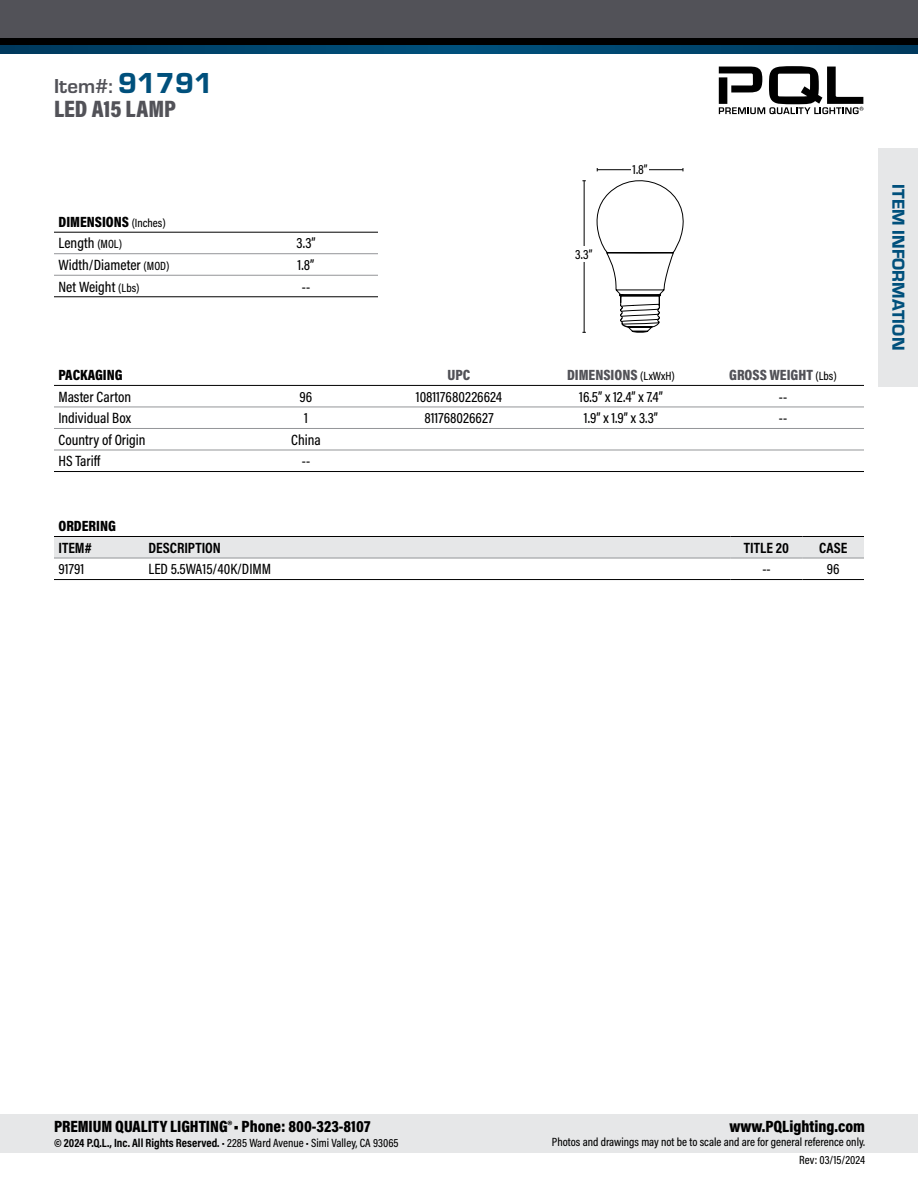
<style>
.page{position:relative;width:918px;height:1188px;background:#fff}
.page>*{position:absolute;margin:0;border:0;box-sizing:border-box;transform-origin:0 0}
.t1{font:900 24px "Acumin Pro Cond";color:#525258}
.t2{font:700 21px "Eurostile";color:#525258}
.t3{font:18px "Eurostile Hea";letter-spacing:.005em;color:#00507c}
.t4{font:900 16.5px "Acumin Pro Cond";color:#000}
.t5{font:500 15px "Acumin Pro Cond";color:#000}
.t6{font:900 15px "Acumin Pro Cond";color:#525258}
.t7{font:900 15px "Acumin Pro Cond";color:#000}
.t8{font:700 15px "Acumin Pro Cond";color:#000}
.t9{font:500 13.5px "Acumin Pro Cond";color:#000}
.t10{font:500 12px/18px "Acumin Pro Cond";color:#000;text-align:right}
.t11{font:700 12px "Acumin Pro Cond";color:#000}
.s1{font-family:"Eurostile Hea";font-weight:400;font-size:30px;color:#00507c}
.s2{font-weight:500;font-size:12px}
.s3{font-size:12px}
.s4{font-weight:500;font-size:12px;color:#000}
.s5{font-weight:500}
</style>
<div class="page">
<div style="left:0;top:1114px;width:918px;height:39px;background:#e6e7e8"></div>
<svg style="left:0;top:45px;width:918px;height:9px;background:#00446c"></svg>
<div style="left:0;top:33px;width:918px;height:12px;background:#000"></div>
<div style="left:0;top:0;width:918px;height:37px;background:#525258"></div>
<svg style="left:719px;top:66px;width:144px;height:48px"></svg>
<hr style="left:54px;top:407px;width:180px;height:1px;background:#939598">
<hr style="left:234px;top:407px;width:144px;height:1px;background:#939598">
<hr style="left:378px;top:407px;width:162px;height:1px;background:#939598">
<hr style="left:540px;top:407px;width:162px;height:1px;background:#939598">
<hr style="left:702px;top:407px;width:162px;height:1px;background:#939598">
<hr style="left:54px;top:428px;width:180px;height:1px;background:#939598">
<hr style="left:234px;top:428px;width:144px;height:1px;background:#939598">
<hr style="left:378px;top:428px;width:162px;height:1px;background:#939598">
<hr style="left:540px;top:428px;width:162px;height:1px;background:#939598">
<hr style="left:702px;top:428px;width:162px;height:1px;background:#939598">
<hr style="left:54px;top:450px;width:180px;height:1px;background:#939598">
<hr style="left:234px;top:450px;width:144px;height:1px;background:#939598">
<hr style="left:378px;top:450px;width:162px;height:1px;background:#939598">
<hr style="left:540px;top:450px;width:162px;height:1px;background:#939598">
<hr style="left:702px;top:450px;width:162px;height:1px;background:#939598">
<hr style="left:54px;top:385px;width:180px;height:1px;background:#000">
<hr style="left:234px;top:385px;width:144px;height:1px;background:#000">
<hr style="left:378px;top:385px;width:162px;height:1px;background:#000">
<hr style="left:540px;top:385px;width:162px;height:1px;background:#000">
<hr style="left:702px;top:385px;width:162px;height:1px;background:#000">
<hr style="left:54px;top:471px;width:180px;height:1px;background:#000">
<hr style="left:234px;top:471px;width:144px;height:1px;background:#000">
<hr style="left:378px;top:471px;width:162px;height:1px;background:#000">
<hr style="left:540px;top:471px;width:162px;height:1px;background:#000">
<hr style="left:702px;top:471px;width:162px;height:1px;background:#000">
<div style="left:54px;top:537px;width:810px;height:21px;background:#e6e7e8"></div>
<hr style="left:54px;top:558px;width:90px;height:1px;background:#939598">
<hr style="left:144px;top:558px;width:586px;height:1px;background:#939598">
<hr style="left:730px;top:558px;width:72px;height:1px;background:#939598">
<hr style="left:802px;top:558px;width:62px;height:1px;background:#939598">
<hr style="left:54px;top:536px;width:90px;height:1px;background:#000">
<hr style="left:144px;top:536px;width:586px;height:1px;background:#000">
<hr style="left:730px;top:536px;width:72px;height:1px;background:#000">
<hr style="left:802px;top:536px;width:62px;height:1px;background:#000">
<hr style="left:54px;top:579px;width:90px;height:1px;background:#000">
<hr style="left:144px;top:579px;width:586px;height:1px;background:#000">
<hr style="left:730px;top:579px;width:72px;height:1px;background:#000">
<hr style="left:802px;top:579px;width:62px;height:1px;background:#000">
<hr style="left:54px;top:253px;width:180px;height:1px;background:#939598">
<hr style="left:234px;top:253px;width:144px;height:1px;background:#939598">
<hr style="left:54px;top:275px;width:180px;height:1px;background:#939598">
<hr style="left:234px;top:275px;width:144px;height:1px;background:#939598">
<hr style="left:54px;top:232px;width:180px;height:1px;background:#000">
<hr style="left:234px;top:232px;width:144px;height:1px;background:#000">
<hr style="left:54px;top:296px;width:180px;height:1px;background:#000">
<hr style="left:234px;top:296px;width:144px;height:1px;background:#000">
<div style="left:878px;top:148px;width:40px;height:238px;background:#e6e7e8"></div>
<svg style="left:582px;top:168px;width:102px;height:165px"></svg>
<p class="t2" style="left:54px;top:71px;width:161px">Item#: <span class="s1">91791</span></p>
<p class="t1" style="left:54px;top:93px;width:124px">LED A15 LAMP</p>
<p class="t7" style="left:58px;top:212px;width:109px">DIMENSIONS <span class="s2">(Inches)</span></p>
<p class="t5" style="left:58px;top:234px;width:65px">Length <span class="s3">(MOL)</span></p>
<p class="t5" style="left:296px;top:234px;width:21px">3.3”</p>
<p class="t5" style="left:58px;top:255px;width:112px">Width/Diameter <span class="s3">(MOD)</span></p>
<p class="t5" style="left:298px;top:255px;width:18px">1.8”</p>
<p class="t5" style="left:58px;top:277px;width:82px">Net Weight <span class="s3">(Lbs)</span></p>
<p class="t5" style="left:302px;top:277px;width:10px">--</p>
<p class="t9" style="left:575px;top:245px;width:19px">3.3”</p>
<p class="t9" style="left:633px;top:161px;width:17px">1.8”</p>
<p class="t7" style="left:58px;top:365px;width:66px">PACKAGING</p>
<p class="t6" style="left:448px;top:365px;width:24px">UPC</p>
<p class="t6" style="left:567px;top:365px;width:109px">DIMENSIONS <span class="s4">(LxWxH)</span></p>
<p class="t6" style="left:729px;top:365px;width:109px">GROSS WEIGHT <span class="s4">(Lbs)</span></p>
<p class="t5" style="left:58px;top:387px;width:74px">Master Carton</p>
<p class="t5" style="left:300px;top:387px;width:14px">96</p>
<p class="t5" style="left:416px;top:387px;width:88px">108117680226624</p>
<p class="t5" style="left:579px;top:387px;width:85px">16.5” x 12.4” x 7.4”</p>
<p class="t5" style="left:779px;top:387px;width:10px">--</p>
<p class="t5" style="left:58px;top:408px;width:74px">Individual Box</p>
<p class="t5" style="left:304px;top:408px;width:5px">1</p>
<p class="t5" style="left:424px;top:408px;width:71px">811768026627</p>
<p class="t5" style="left:584px;top:408px;width:76px">1.9” x 1.9” x 3.3”</p>
<p class="t5" style="left:779px;top:408px;width:10px">--</p>
<p class="t5" style="left:58px;top:430px;width:88px">Country of Origin</p>
<p class="t5" style="left:291px;top:430px;width:31px">China</p>
<p class="t5" style="left:58px;top:451px;width:43px">HS Tariff</p>
<p class="t5" style="left:302px;top:451px;width:10px">--</p>
<p class="t7" style="left:58px;top:516px;width:59px">ORDERING</p>
<p class="t8" style="left:58px;top:538px;width:35px">ITEM#</p>
<p class="t8" style="left:148px;top:538px;width:74px">DESCRIPTION</p>
<p class="t8" style="left:744px;top:538px;width:47px">TITLE 20</p>
<p class="t8" style="left:819px;top:538px;width:30px">CASE</p>
<p class="t5" style="left:58px;top:559px;width:27px">91791</p>
<p class="t5" style="left:148px;top:559px;width:124px">LED 5.5WA15/40K/DIMM</p>
<p class="t5" style="left:762px;top:559px;width:10px">--</p>
<p class="t5" style="left:827px;top:559px;width:14px">96</p>
<p class="t3" style="left:911px;top:184px;width:168px;rotate:90deg">ITEM INFORMATION</p>
<p class="t4" style="left:54px;top:1115px;width:318px">PREMIUM QUALITY LIGHTING®• Phone: 800-323-8107</p>
<p class="t11" style="left:54px;top:1135px;width:346px">© 2024 P.Q.L., Inc. All Rights Reserved. <span class="s5">• 2285 Ward Avenue • Simi Valley, CA 93065</span></p>
<p class="t4" style="left:729px;top:1115px;width:137px">www.PQLighting.com</p>
<p class="t10" style="left:552px;top:1133px;width:315px">Photos and drawings may not be to scale and are for general reference only.<br>Rev: 03/15/2024</p>
</div>
